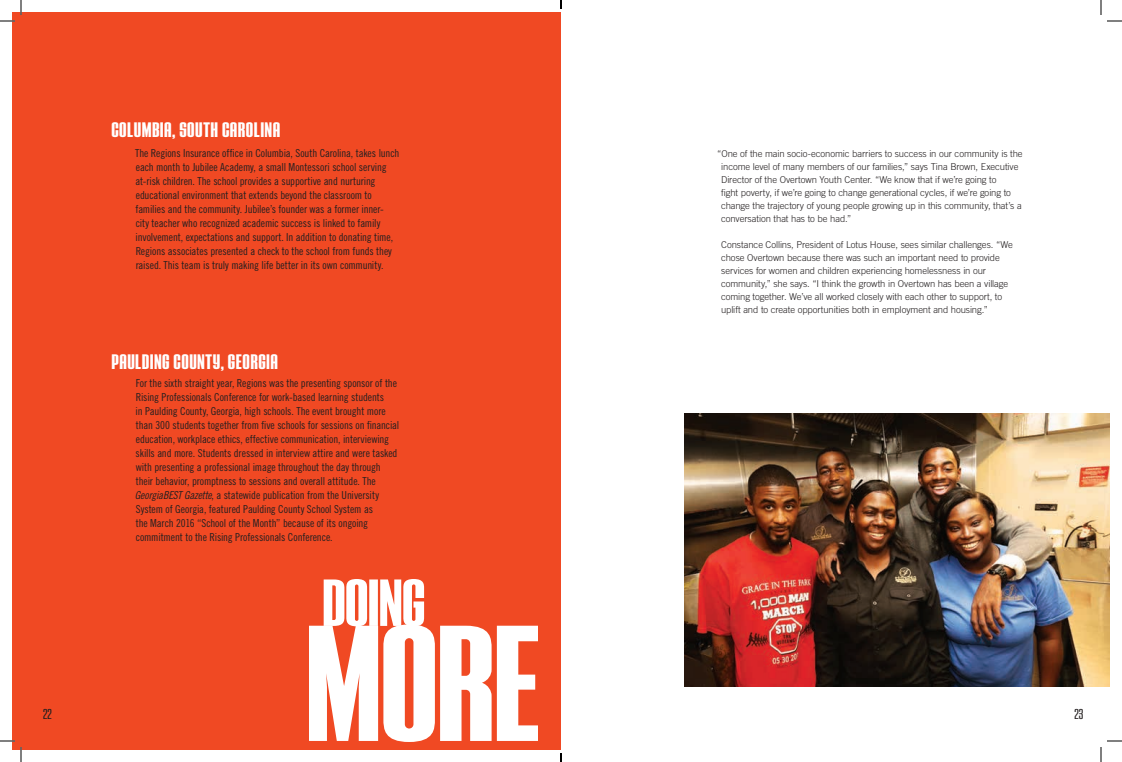
<style>
.page{position:relative;width:1122px;height:762px;background:#fff}
.page>*{position:absolute;margin:0;border:0;box-sizing:border-box;transform-origin:0 0}
.t1{font:22px "House Gothic HG23 Cond BOLD1";letter-spacing:.02em;color:#fff}
.t2{font:15px "House Gothic HG23 Cond LIGHT1";color:#231f20}
.t3{font:11px/14px "Trade Gothic LT Std Cn 18";letter-spacing:-.01em;color:#231f20}
.t4{font:300 9.5px/13px "Trade Gothic LT Std";letter-spacing:-.01em;color:#231f20}
.s1{font-family:"Trade Gothic LT Std Cn 18 Obl"}
</style>
<div class="page">
<div style="left:12px;top:12px;width:549px;height:738px;background:#f04923"></div>
<svg style="left:309px;top:579px;width:229px;height:163px"></svg>
<img style="left:684px;top:414px;width:426px;height:273px">
<svg style="left:0;top:0;width:22px;height:22px"></svg>
<svg style="left:0;top:740px;width:22px;height:22px"></svg>
<svg style="left:1100px;top:0;width:22px;height:22px"></svg>
<svg style="left:1100px;top:740px;width:22px;height:22px"></svg>
<svg style="left:560px;top:0;width:2px;height:9px"></svg>
<svg style="left:560px;top:753px;width:2px;height:9px"></svg>
<h1 class="t1" style="left:111px;top:118px;width:170px">COLUMBIA, SOUTH CAROLINA</h1>
<p class="t3" style="left:135px;top:146px;width:266px">The Regions Insurance office in Columbia, South Carolina, takes lunch each month to Jubilee Academy, a small Montessori school serving at-risk children. The school provides a supportive and nurturing educational environment that extends beyond the classroom to families and the community. Jubilee’s founder was a former inner&shy;city teacher who recognized academic success is linked to family involvement, expectations and support. In addition to donating time, Regions associates presented a check to the school from funds they raised. This team is truly making life better in its own community.</p>
<h1 class="t1" style="left:111px;top:351px;width:168px">PAULDING COUNTY, GEORGIA</h1>
<p class="t3" style="left:135px;top:376px;width:266px">For the sixth straight year, Regions was the presenting sponsor of the Rising Professionals Conference for work-based learning students<br>in Paulding County, Georgia, high schools. The event brought more than 300 students together from five schools for sessions on financial education, workplace ethics, effective communication, interviewing skills and more. Students dressed in interview attire and were tasked with presenting a professional image throughout the day through their behavior, promptness to sessions and overall attitude. The <span class="s1">GeorgiaBEST Gazette</span>, a statewide publication from the University System of Georgia, featured Paulding County School System as<br>the March 2016 “School of the Month” because of its ongoing commitment to the Rising Professionals Conference.</p>
<h2 class="t2" style="left:43px;top:706px;width:10px">22</h2>
<p class="t4" style="left:721px;top:147px;width:303px;text-indent:-4px">“One of the main socio-economic barriers to success in our community is the income level of many members of our families,” says Tina Brown, Executive Director of the Overtown Youth Center. “We know that if we’re going to<br>fight poverty, if we’re going to change generational cycles, if we’re going to change the trajectory of young people growing up in this community, that’s a conversation that has to be had.”</p>
<p class="t4" style="left:721px;top:238px;width:293px">Constance Collins, President of Lotus House, sees similar challenges. “We chose Overtown because there was such an important need to provide services for women and children experiencing homelessness in our community,” she says. “I think the growth in Overtown has been a village coming together. We’ve all worked closely with each other to support, to uplift and to create opportunities both in employment and housing.”</p>
<h2 class="t2" style="left:1074px;top:707px;width:10px">23</h2>
</div>
